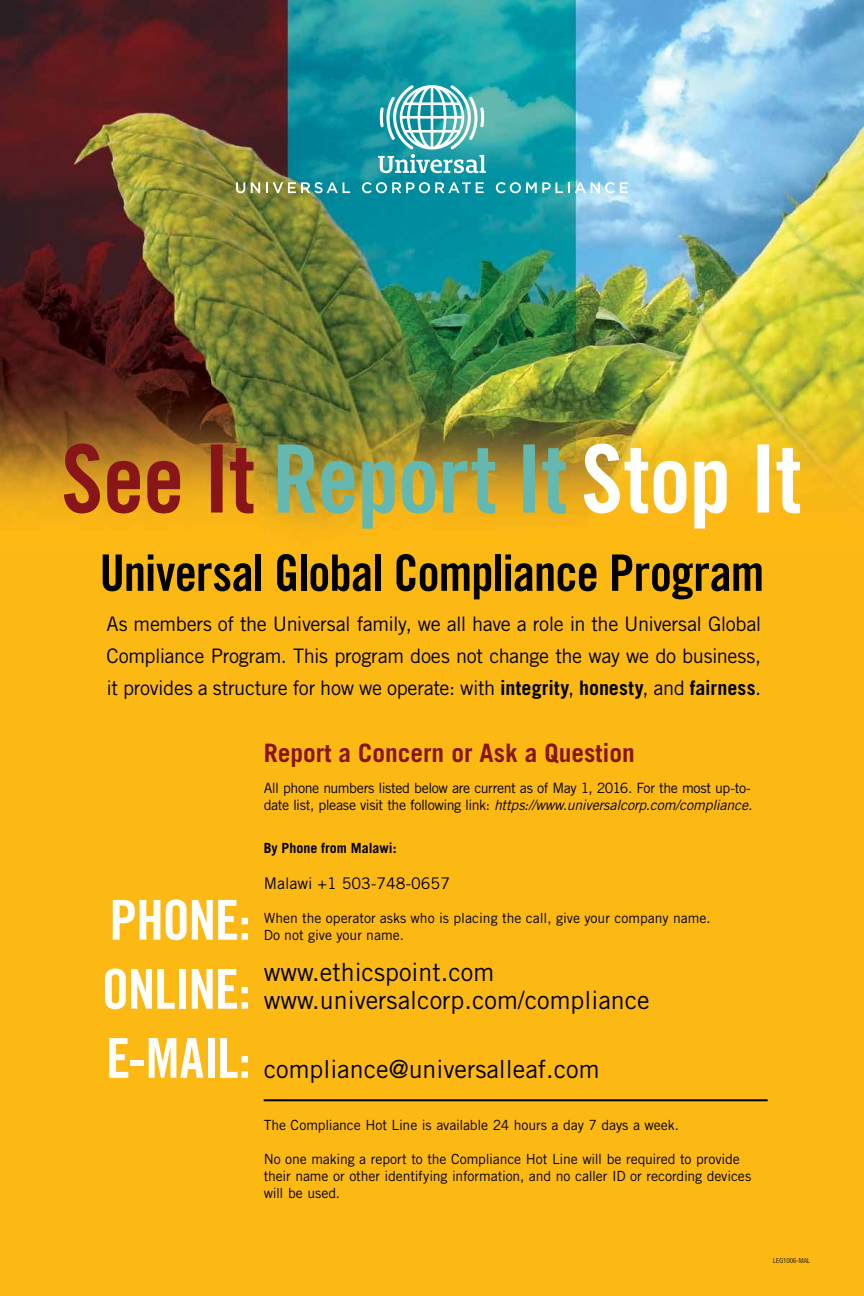
<style>
.page{position:relative;width:864px;height:1296px;background:#fff}
.page>*{position:absolute;margin:0;border:0;box-sizing:border-box;transform-origin:0 0}
.t1{font:55px "Trade Gothic LT Std Bd Cn 20";letter-spacing:-.02em;color:#fff}
.t2{font:50.4px "Trade Gothic LT Std Bd Cn 20";letter-spacing:-.02em;color:#000}
.t3{font:700 25.4px "Trade Gothic LT Std";color:#881518}
.t4{font:25px/28px "Trade Gothic LT Std";color:#000}
.t5{font:20px/31.8px "Trade Gothic LT Std";letter-spacing:-.02em;color:#000;text-align:justify}
.t6{font:16px "Trade Gothic LT Std";color:#000}
.t7{font:14.2px/17px "Trade Gothic LT Std";letter-spacing:-.03em;color:#000}
.t8{font:14px/16.8px "Trade Gothic LT Std";letter-spacing:-.005em;color:#000}
.t9{font:700 14px "Trade Gothic LT Std";color:#000}
.t10{font:300 condensed 7px "Helvetica Neue LT Std";color:#000}
.s1{font-weight:700}
.s2{font-style:italic}
</style>
<div class="page">
<img style="left:0;top:0;width:864px;height:548px">
<div style="left:0;top:548px;width:864px;height:748px;background:#fdb913"></div>
<svg style="left:584px;top:444px;width:216px;height:85px"></svg>
<svg style="left:278px;top:445px;width:288px;height:84px;background:#a7a753"></svg>
<svg style="left:64px;top:444px;width:189px;height:69px;background:#b3621c"></svg>
<hr style="left:264px;top:1099px;width:504px;height:2px;background:#000">
<svg style="left:236px;top:182px;width:9px;height:11px"></svg>
<svg style="left:251px;top:182px;width:9px;height:11px"></svg>
<svg style="left:266px;top:182px;width:84px;height:11px"></svg>
<svg style="left:362px;top:182px;width:122px;height:11px"></svg>
<svg style="left:496px;top:182px;width:132px;height:11px"></svg>
<svg style="left:378px;top:85px;width:108px;height:88px"></svg>
<h2 class="t2" style="left:100px;top:542px;width:666px">Universal Global Compliance Program</h2>
<h3 class="t5" style="left:106px;top:608px;width:656px">As members of the Universal family, we all have a role in the Universal Global Compliance Program. This program does not change the way we do business, it provides a structure for how we operate: with <span class="s1">integrity</span>, <span class="s1">honesty</span>, and <span class="s1">fairness</span>.</h3>
<h1 class="t1" style="left:109px;top:887px;width:143px">PHONE:</h1>
<h1 class="t1" style="left:102px;top:956px;width:151px">ONLINE:</h1>
<h1 class="t1" style="left:106px;top:1025px;width:146px">E-MAIL:</h1>
<h3 class="t3" style="left:264px;top:738px;width:373px">Report a Concern or Ask a Question</h3>
<p class="t7" style="left:264px;top:779px;width:490px">All phone numbers listed below are current as of May 1, 2016. For the most up-to&shy;date list, please visit the following link: <span class="s2">https://www.universalcorp.com/compliance.</span></p>
<p class="t9" style="left:264px;top:840px;width:135px">By Phone from Malawi:</p>
<p class="t6" style="left:264px;top:874px;width:188px">Malawi +1 503-748-0657</p>
<p class="t8" style="left:264px;top:909px;width:449px">When the operator asks who is placing the call, give your company name.<br>Do not give your name.</p>
<h3 class="t4" style="left:264px;top:958px;width:388px">www.ethicspoint.com www.universalcorp.com/compliance</h3>
<h3 class="t4" style="left:264px;top:1055px;width:337px">compliance@universalleaf.com</h3>
<p class="t8" style="left:264px;top:1117px;width:417px">The Compliance Hot Line is available 24 hours a day 7 days a week.</p>
<p class="t8" style="left:264px;top:1150px;width:489px">No one making a report to the Compliance Hot Line will be required to provide their name or other identifying information, and no caller ID or recording devices will be used.</p>
<p class="t10" style="left:773px;top:1257px;width:38px">LEG1006-MAL</p>
</div>
